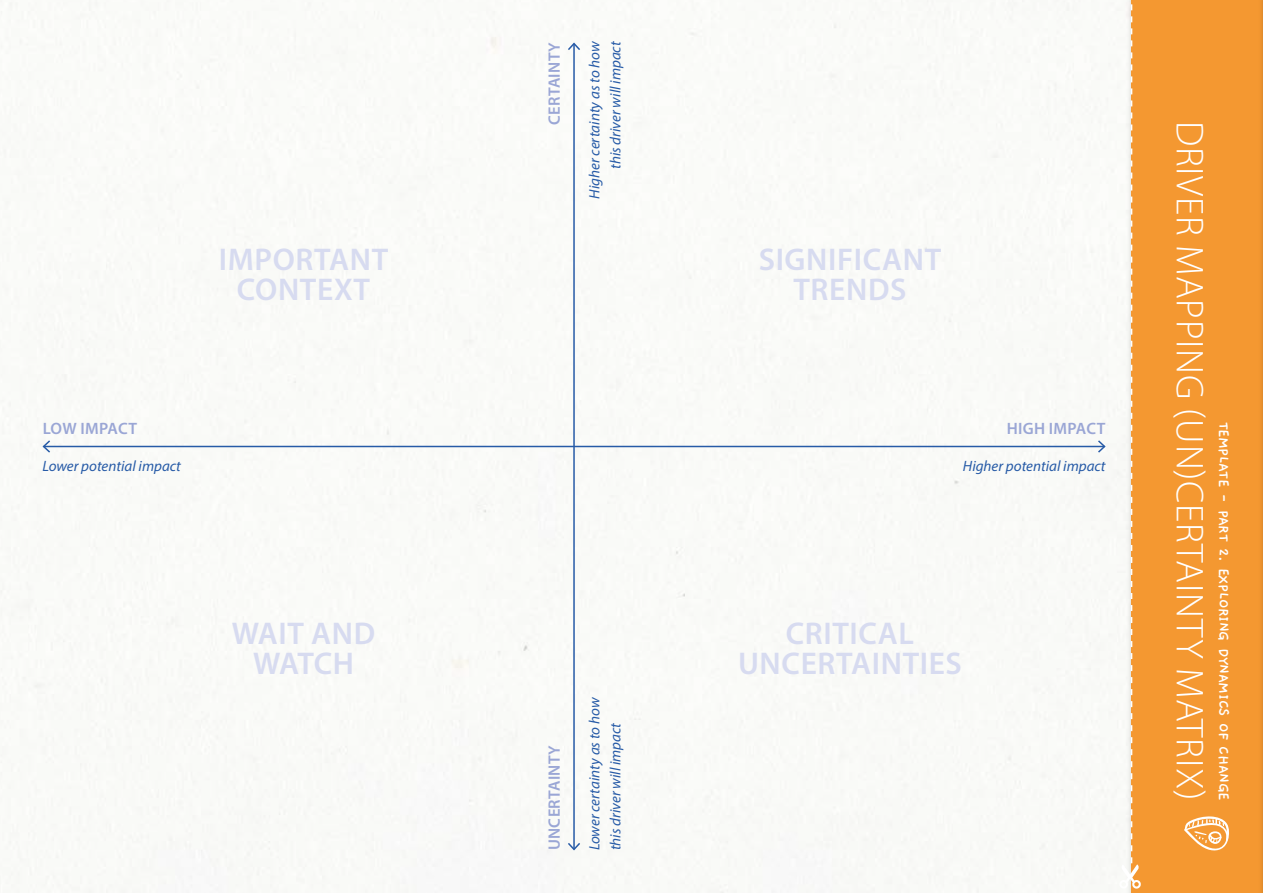
<style>
.page{position:relative;width:1263px;height:893px;background:#fff}
.page>*{position:absolute;margin:0;border:0;box-sizing:border-box;transform-origin:0 0}
.t1{font:300 39px "Myriad Pro";letter-spacing:.02em;color:#fff}
.t2{font:600 31.5px/30px "Myriad Pro";letter-spacing:.02em;color:#d7dbf0;text-align:center}
.t3{font:700 16.5px "Gaegu";letter-spacing:-.025em;color:#fff}
.t4{font:600 16.5px "Myriad Pro";letter-spacing:.02em;color:#9aa6d5}
.t5{font:italic 15px/21px "Myriad Pro";color:#275ba7}
</style>
<div class="page">
<div style="left:1131px;top:0;width:132px;height:893px;background:#f49831"></div>
<svg style="left:1119px;top:4px;width:22px;height:885px"></svg>
<svg style="left:1184px;top:816px;width:45px;height:35px"></svg>
<hr style="left:573px;top:44px;width:2px;height:805px;background:#275ba7">
<svg style="left:568px;top:42px;width:12px;height:10px"></svg>
<svg style="left:568px;top:841px;width:13px;height:10px"></svg>
<hr style="left:44px;top:446px;width:1060px;height:1px;background:#275ba7">
<svg style="left:1096px;top:440px;width:11px;height:13px"></svg>
<svg style="left:41px;top:440px;width:11px;height:13px"></svg>
<div style="left:1258px;top:0;width:5px;height:893px;background:#ee942f"></div>
<hr style="left:1262px;top:0;width:1px;height:893px;background:#f49831">
<h2 class="t2" style="left:219px;top:244px;width:171px">IMPORTANT<br>CONTEXT</h2>
<p class="t4" style="left:43px;top:418px;width:96px">LOW IMPACT</p>
<p class="t5" style="left:43px;top:455px;width:140px">Lower potential impact</p>
<h2 class="t2" style="left:232px;top:618px;width:145px">WAIT AND<br>WATCH</h2>
<p class="t4" style="left:544px;top:125px;width:84px;rotate:-90deg">CERTAINTY</p>
<p class="t5" style="left:584px;top:199px;width:159px;text-align:right;rotate:-90deg">Higher certainty as to how this driver will impact</p>
<p class="t4" style="left:544px;top:850px;width:106px;rotate:-90deg">UNCERTAINTY</p>
<p class="t5" style="left:584px;top:850px;width:155px;rotate:-90deg">Lower certainty as to how this driver will impact</p>
<h2 class="t2" style="left:759px;top:244px;width:184px">SIGNIFICANT<br>TRENDS</h2>
<p class="t4" style="left:1007px;top:418px;width:100px">HIGH IMPACT</p>
<p class="t5" style="left:963px;top:455px;width:144px">Higher potential impact</p>
<h2 class="t2" style="left:738px;top:618px;width:225px">CRITICAL<br>UNCERTAINTIES</h2>
<h1 class="t1" style="left:1211px;top:121px;width:681px;rotate:90deg">DRIVER MAPPING (UN)CERTAINTY MATRIX)</h1>
<p class="t3" style="left:1232px;top:422px;width:380px;rotate:90deg">TEMPLATE - PART 2. EXPLORING DYNAMICS OF CHANGE</p>
</div>
